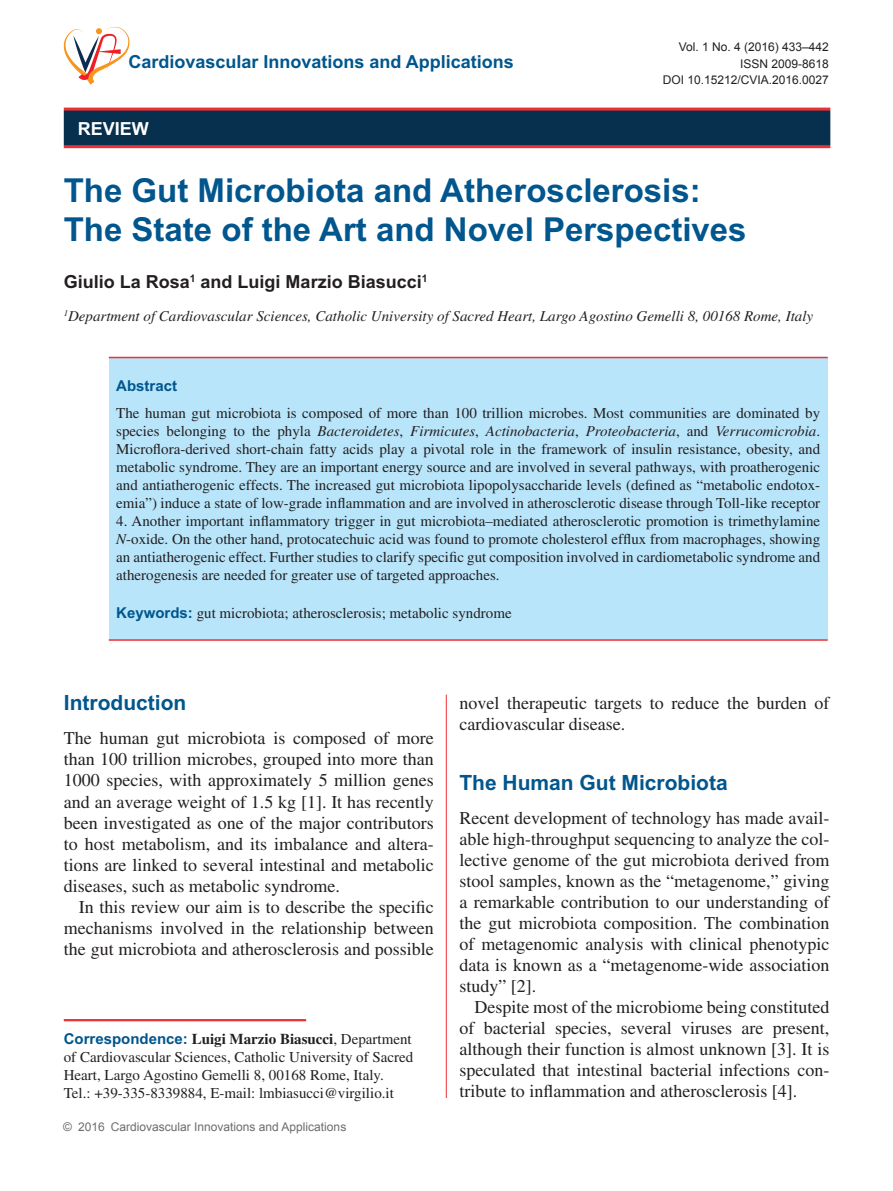
<style>
.page{position:relative;width:893px;height:1191px;background:#fff}
.page>*{position:absolute;margin:0;border:0;box-sizing:border-box;transform-origin:0 0}
.t1{font:700 33px/39px "Arial";color:#01568d}
.t2{font:700 21px "Arial";color:#01568d}
.t3{font:18px/21px "Times";color:#231f20;text-align:justify}
.t4{font:700 18px "Arial";color:#01568d}
.t5{font:700 18px "Arial";color:#231f20}
.t6{font:700 18px "Arial";color:#fff}
.t7{font:15px/18px "Times";color:#231f20;text-align:justify}
.t8{font:italic 15px "Times";color:#231f20}
.t9{font:700 15px "Arial";color:#01568d}
.t10{font:12px/16.5px "Arial";color:#231f20;text-align:right}
.t11{font:12px "Arial";color:#6c6d70}
.s1{font-style:italic}
.s2{font-family:"Arial";font-weight:700;color:#01568d}
.s3{font-weight:700}
.s4{color:#222}
</style>
<div class="page">
<svg style="left:64px;top:27px;width:65px;height:57px"></svg>
<hr style="left:446px;top:694px;width:1px;height:404px;background:#ee3034">
<div style="left:65px;top:109px;width:765px;height:38px;background:#07304e"></div>
<hr style="left:64px;top:111px;width:1px;height:34px;background:#07304e">
<hr style="left:64px;top:108px;width:766px;height:3px;background:#ee3034">
<hr style="left:64px;top:145px;width:766px;height:3px;background:#ee3034">
<div style="left:109px;top:357px;width:719px;height:283px;background:#b9e5fa"></div>
<hr style="left:109px;top:357px;width:719px;height:1px;background:#ee3034">
<hr style="left:109px;top:639px;width:719px;height:2px;background:#ee3034">
<hr style="left:64px;top:1019px;width:242px;height:2px;background:#ee3034">
<p class="t4" style="left:128px;top:52px;width:387px">Cardiovascular Innovations and Applications</p>
<p class="t6" style="left:78px;top:119px;width:73px">REVIEW</p>
<p class="t10" style="left:663px;top:39px;width:168px">Vol. 1 No. 4 (2016) 433–442<br>ISSN 2009-8618<br>DOI 10.15212/CVIA.2016.0027</p>
<h1 class="t1" style="left:64px;top:171px;width:684px">The Gut Microbiota and Atherosclerosis:<br>The State of the Art and Novel Perspectives</h1>
<p class="t5" style="left:64px;top:271px;width:365px">Giulio La Rosa<sup>1</sup> and Luigi Marzio Biasucci<sup>1</sup></p>
<p class="t8" style="left:64px;top:307px;width:751px"><sup>1</sup>Department of Cardiovascular Sciences, Catholic University of Sacred Heart, Largo Agostino Gemelli 8, 00168 Rome, Italy</p>
<p class="t9" style="left:116px;top:377px;width:62px">Abstract</p>
<p class="t7" style="left:116px;top:404px;width:705px">The human gut microbiota is composed of more than 100 trillion microbes. Most communities are dominated by species belonging to the phyla <span class="s1">Bacteroidetes</span>, <span class="s1">Firmicutes</span>, <span class="s1">Actinobacteria</span>, <span class="s1">Proteobacteria</span>, and <span class="s1">Verrucomicrobia</span>.<br>Microflora-derived short-chain fatty acids play a pivotal role in the framework of insulin resistance, obesity, and metabolic syndrome. They are an important energy source and are involved in several pathways, with proatherogenic and antiatherogenic effects. The increased gut microbiota lipopolysaccharide levels (defined as “metabolic endotox&shy;emia”) induce a state of low-grade inflammation and are involved in atherosclerotic disease through Toll-like receptor</p>
<p class="t7" style="left:116px;top:512px;width:705px">4. Another important inflammatory trigger in gut microbiota–mediated atherosclerotic promotion is trimethylamine <span class="s1">N</span>-oxide. On the other hand, protocatechuic acid was found to promote cholesterol efflux from macrophages, showing an antiatherogenic effect. Further studies to clarify specific gut composition involved in cardiometabolic syndrome and atherogenesis are needed for greater use of targeted approaches.</p>
<p class="t7" style="left:116px;top:603px;width:397px"><span class="s2">Keywords:</span> gut microbiota; atherosclerosis; metabolic syndrome</p>
<h2 class="t2" style="left:64px;top:691px;width:124px">Introduction</h2>
<p class="t3" style="left:64px;top:728px;width:371px">The human gut microbiota is composed of more than 100 trillion microbes, grouped into more than 1000 species, with approximately 5 million genes and an average weight of 1.5 kg [1]. It has recently been investigated as one of the major contributors to host metabolism, and its imbalance and altera&shy;tions are linked to several intestinal and metabolic diseases, such as metabolic syndrome.</p>
<p class="t3" style="left:64px;top:896px;width:371px;text-indent:15px">In this review our aim is to describe the specific mechanisms involved in the relationship between the gut microbiota and atherosclerosis and possible</p>
<p class="t7" style="left:64px;top:1029px;width:351px;text-align:left"><span class="s2">Correspondence:</span> <span class="s3">Luigi Marzio Biasucci</span>, Department of Cardiovascular Sciences, Catholic University of Sacred Heart, <span class="s4">Largo Agostino Gemelli 8, 00168 Rome, Italy.<br></span>Tel.: +39-335-8339884, E-mail: lmbiasucci@virgilio.it</p>
<p class="t11" style="left:63px;top:1118px;width:285px">© 2016 Cardiovascular Innovations and Applications</p>
<p class="t3" style="left:459px;top:692px;width:371px">novel therapeutic targets to reduce the burden of cardiovascular disease.</p>
<h2 class="t2" style="left:459px;top:770px;width:270px">The Human Gut Microbiota</h2>
<p class="t3" style="left:459px;top:807px;width:371px">Recent development of technology has made avail&shy;able high-throughput sequencing to analyze the col&shy;lective genome of the gut microbiota derived from stool samples, known as the “metagenome,” giving a remarkable contribution to our understanding of the gut microbiota composition. The combination of metagenomic analysis with clinical phenotypic data is known as a “metagenome-wide association study” [2].</p>
<p class="t3" style="left:459px;top:996px;width:371px;text-indent:15px">Despite most of the microbiome being constituted of bacterial species, several viruses are present, although their function is almost unknown [3]. It is speculated that intestinal bacterial infections con&shy;tribute to inflammation and atherosclerosis [4].</p>
</div>
